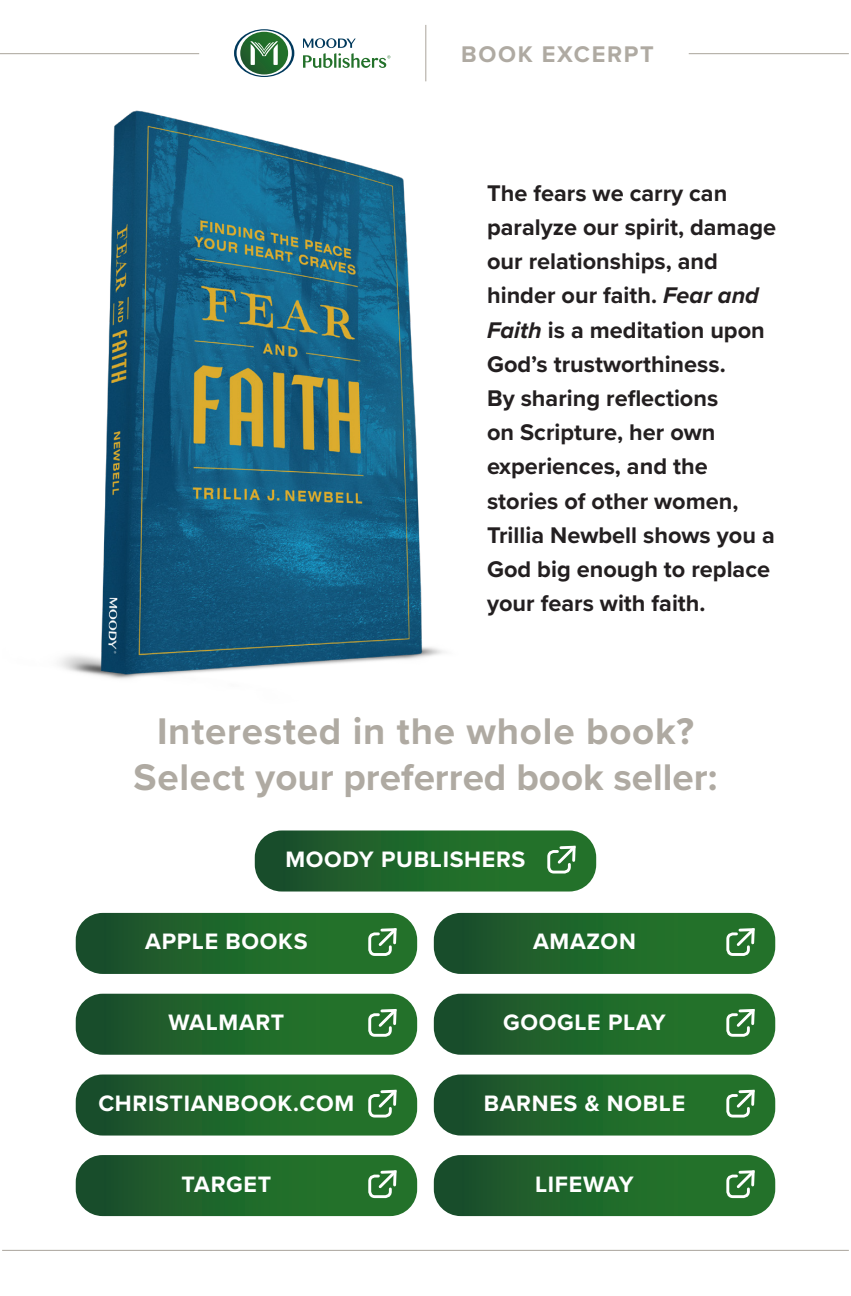
<style>
.page{position:relative;width:851px;height:1296px;background:#fff}
.page>*{position:absolute;margin:0;border:0;box-sizing:border-box;transform-origin:0 0}
.t1{font:700 38.48px/46.1px "Proxima Nova";letter-spacing:.02em;color:#afaaa2;text-align:center}
.t2{font:700 23.4px/34.2px "Proxima Nova";color:#231f20}
.t3{font:700 23.4px "Proxima Nova";letter-spacing:.07em;color:#afaaa2}
.t4{font:700 23.18px "Proxima Nova";letter-spacing:.03em;color:#fff}
.s1{font-style:italic}
</style>
<div class="page">
<hr style="left:2px;top:1250px;width:846px;height:1px;background:#afaaa2">
<svg style="left:76px;top:1075px;width:341px;height:61px;background:#2a6d35"></svg>
<svg style="left:434px;top:1075px;width:341px;height:61px;background:#2a6d35"></svg>
<svg style="left:76px;top:994px;width:341px;height:61px;background:#2a6c34"></svg>
<svg style="left:434px;top:994px;width:341px;height:61px;background:#2a6c34"></svg>
<svg style="left:76px;top:913px;width:341px;height:61px;background:#296c34"></svg>
<svg style="left:434px;top:913px;width:341px;height:61px;background:#296c34"></svg>
<svg style="left:255px;top:830px;width:341px;height:62px;background:#2c6e37"></svg>
<img style="left:59px;top:110px;width:385px;height:569px">
<svg style="left:76px;top:1155px;width:341px;height:61px;background:#296c34"></svg>
<svg style="left:434px;top:1155px;width:341px;height:61px;background:#296c34"></svg>
<hr style="left:0;top:53px;width:199px;height:1px;background:#afaaa2">
<hr style="left:688px;top:53px;width:160px;height:1px;background:#afaaa2">
<hr style="left:425px;top:25px;width:1px;height:56px;background:#afaaa2">
<svg style="left:234px;top:29px;width:60px;height:48px"></svg>
<svg style="left:303px;top:38px;width:87px;height:30px"></svg>
<p class="t3" style="left:461px;top:37px;width:194px">BOOK EXCERPT</p>
<p class="t2" style="left:487px;top:175px;width:290px">The fears we carry can paralyze our spirit, damage our relationships, and hinder our faith. <span class="s1">Fear and<br>Faith</span> is a meditation upon<br>God’s trustworthiness.<br>By sharing reflections<br>on Scripture, her own experiences, and the stories of other women,<br>Trillia Newbell shows you a<br>God big enough to replace your fears with faith.</p>
<p class="t1" style="left:133px;top:707px;width:585px">Interested in the whole book?<br>Select your preferred book seller:</p>
<p class="t4" style="left:285px;top:842px;width:242px">MOODY PUBLISHERS</p>
<p class="t4" style="left:145px;top:924px;width:164px">APPLE BOOKS</p>
<p class="t4" style="left:533px;top:924px;width:104px">AMAZON</p>
<p class="t4" style="left:168px;top:1005px;width:117px">WALMART</p>
<p class="t4" style="left:503px;top:1005px;width:164px">GOOGLE PLAY</p>
<p class="t4" style="left:98px;top:1086px;width:257px">CHRISTIANBOOK.COM</p>
<p class="t4" style="left:483px;top:1086px;width:203px">BARNES &amp; NOBLE</p>
<p class="t4" style="left:181px;top:1167px;width:91px">TARGET</p>
<p class="t4" style="left:535px;top:1167px;width:100px">LIFEWAY</p>
</div>
